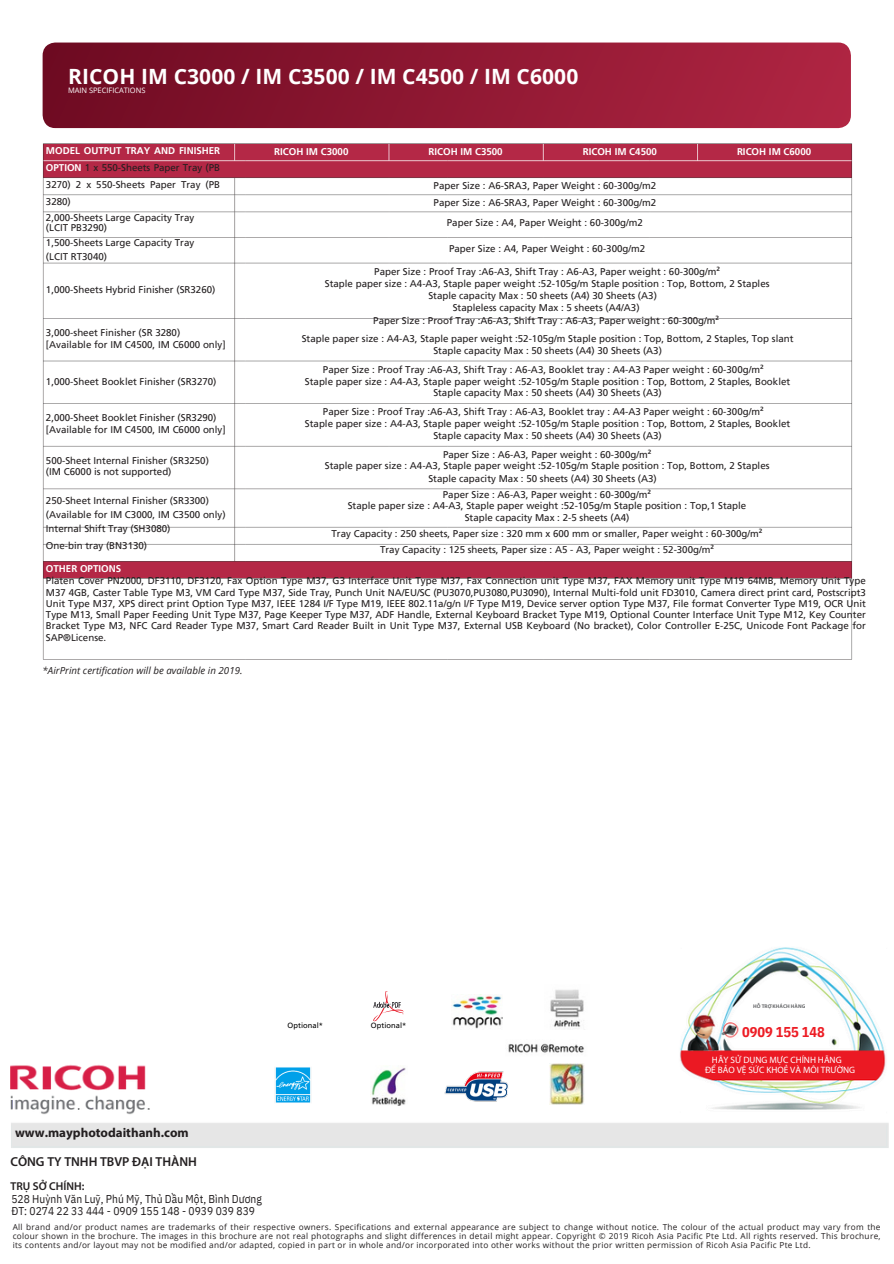
<style>
.page{position:relative;width:894px;height:1264px;background:#fff}
.page>*{position:absolute;margin:0;border:0;box-sizing:border-box;transform-origin:0 0}
.t1{font:700 21px "Open Sans";letter-spacing:.005em;color:#fff}
.t2{font:700 14.25px "IBM Plex Sans Cond";color:#ed1c24}
.t3{font:700 13.05px "Myriad Pro";color:#231f20}
.t4{font:600 13.05px "Myriad Pro";color:#231f20}
.t5{font:11.4px/12.6px "IBM Plex Sans Cond";color:#231f20}
.t6{font:600 11.4px "Myriad Pro";letter-spacing:-.01em;color:#231f20}
.t7{font:9.75px/11.2px "Frutiger LT Pro";color:#231f20}
.t8{font:700 9.75px "Frutiger LT Pro";color:#fff}
.t9{font:italic 9.75px "Open Sans";color:#231f20}
.t10{font:9.15px "Myriad Pro";color:#fff}
.t11{font:8.25px/9px "Open Sans";letter-spacing:.035em;color:#231f20;text-align:justify}
.t12{font:7.5px "Open Sans";letter-spacing:-.005em;color:#fff}
.t13{font:7.5px "Frutiger LT Pro";letter-spacing:.01em;color:#000}
.t14{font:700 5.25px "Myriad Pro";color:#6d6e70}
.s1{font-weight:700;color:#fff}
</style>
<div class="page">
<div style="left:43px;top:43px;width:807px;height:85px;background:linear-gradient(to right,#6e0a21,#b02543);border-radius:13px"></div>
<img style="left:42px;top:143px;width:811px;height:517px">
<img style="left:10px;top:947px;width:879px;height:201px">
<p class="t1" style="left:68px;top:61px;width:511px">RICOH IM C3000 / IM C3500 / IM C4500 / IM C6000</p>
<p class="t12" style="left:68px;top:85px;width:79px">MAIN SPECIFICATIONS</p>
<p class="t7" style="left:46px;top:143px;width:176px;line-height:16.8px;text-align:justify"><span class="s1">MODEL OUTPUT TRAY AND FINISHER OPTION</span> 1 x 550-Sheets Paper Tray (PB 3270) 2 x 550-Sheets Paper Tray (PB 3280)</p>
<p class="t7" style="left:46px;top:212px;width:150px">2,000-Sheets Large Capacity Tray</p>
<p class="t7" style="left:46px;top:222px;width:63px">(LCIT PB3290)</p>
<p class="t7" style="left:46px;top:236px;width:150px">1,500-Sheets Large Capacity Tray</p>
<p class="t7" style="left:46px;top:251px;width:63px">(LCIT RT3040)</p>
<p class="t7" style="left:46px;top:284px;width:171px">1,000-Sheets Hybrid Finisher (SR3260)</p>
<p class="t7" style="left:46px;top:327px;width:181px">3,000-sheet Finisher (SR 3280) [Available for IM C4500, IM C6000 only]</p>
<p class="t7" style="left:46px;top:376px;width:172px">1,000-Sheet Booklet Finisher (SR3270)</p>
<p class="t7" style="left:46px;top:412px;width:181px">2,000-Sheet Booklet Finisher (SR3290) [Available for IM C4500, IM C6000 only]</p>
<p class="t7" style="left:46px;top:455px;width:164px">500-Sheet Internal Finisher (SR3250) (IM C6000 is not supported)</p>
<h6 class="t7" style="left:46px;top:494px;width:164px">250-Sheet Internal Finisher (SR3300)</h6>
<h6 class="t7" style="left:46px;top:509px;width:181px">(Available for IM C3000, IM C3500 only)</h6>
<h6 class="t7" style="left:46px;top:522px;width:126px">Internal Shift Tray (SH3080)</h6>
<h6 class="t7" style="left:46px;top:539px;width:103px">One-bin tray (BN3130)</h6>
<p class="t8" style="left:274px;top:146px;width:76px">RICOH IM C3000</p>
<p class="t8" style="left:428px;top:146px;width:76px">RICOH IM C3500</p>
<p class="t8" style="left:582px;top:146px;width:76px">RICOH IM C4500</p>
<p class="t8" style="left:736px;top:146px;width:76px">RICOH IM C6000</p>
<p class="t7" style="left:433px;top:177px;width:224px;line-height:16.8px">Paper Size : A6-SRA3, Paper Weight : 60-300g/m2<br>Paper Size : A6-SRA3, Paper Weight : 60-300g/m2</p>
<p class="t7" style="left:447px;top:217px;width:197px">Paper Size : A4, Paper Weight : 60-300g/m2</p>
<p class="t7" style="left:449px;top:243px;width:197px">Paper Size : A4, Paper Weight : 60-300g/m2</p>
<p class="t7" style="left:374px;top:265px;width:347px">Paper Size : Proof Tray :A6-A3, Shift Tray : A6-A3, Paper weight : 60-300g/m²</p>
<p class="t7" style="left:325px;top:278px;width:446px">Staple paper size : A4-A3, Staple paper weight :52-105g/m Staple position : Top, Bottom, 2 Staples</p>
<p class="t7" style="left:428px;top:290px;width:230px">Staple capacity Max : 50 sheets (A4) 30 Sheets (A3)</p>
<p class="t7" style="left:452px;top:302px;width:188px">Stapleless capacity Max : 5 sheets (A4/A3)</p>
<p class="t7" style="left:373px;top:315px;width:347px">Paper Size : Proof Tray :A6-A3, Shift Tray : A6-A3, Paper weight : 60-300g/m²</p>
<p class="t7" style="left:302px;top:333px;width:493px">Staple paper size : A4-A3, Staple paper weight :52-105g/m Staple position : Top, Bottom, 2 Staples, Top slant</p>
<p class="t7" style="left:433px;top:344px;width:230px">Staple capacity Max : 50 sheets (A4) 30 Sheets (A3)</p>
<p class="t7" style="left:323px;top:363px;width:442px">Paper Size : Proof Tray :A6-A3, Shift Tray : A6-A3, Booklet tray : A4-A3 Paper weight : 60-300g/m²</p>
<p class="t7" style="left:305px;top:376px;width:486px">Staple paper size : A4-A3, Staple paper weight :52-105g/m Staple position : Top, Bottom, 2 Staples, Booklet</p>
<p class="t7" style="left:433px;top:387px;width:230px">Staple capacity Max : 50 sheets (A4) 30 Sheets (A3)</p>
<p class="t7" style="left:323px;top:406px;width:442px">Paper Size : Proof Tray :A6-A3, Shift Tray : A6-A3, Booklet tray : A4-A3 Paper weight : 60-300g/m²</p>
<p class="t7" style="left:305px;top:418px;width:486px">Staple paper size : A4-A3, Staple paper weight :52-105g/m Staple position : Top, Bottom, 2 Staples, Booklet</p>
<p class="t7" style="left:433px;top:429px;width:230px">Staple capacity Max : 50 sheets (A4) 30 Sheets (A3)</p>
<p class="t7" style="left:443px;top:448px;width:210px">Paper Size : A6-A3, Paper weight : 60-300g/m²</p>
<p class="t7" style="left:325px;top:460px;width:446px">Staple paper size : A4-A3, Staple paper weight :52-105g/m Staple position : Top, Bottom, 2 Staples</p>
<p class="t7" style="left:428px;top:472px;width:230px">Staple capacity Max : 50 sheets (A4) 30 Sheets (A3)</p>
<p class="t7" style="left:443px;top:488px;width:210px">Paper Size : A6-A3, Paper weight : 60-300g/m²</p>
<p class="t7" style="left:347px;top:500px;width:400px">Staple paper size : A4-A3, Staple paper weight :52-105g/m Staple position : Top,1 Staple</p>
<p class="t7" style="left:331px;top:510px;width:432px;line-height:15.8px;text-align:center">Staple capacity Max : 2-5 sheets (A4)<br>Tray Capacity : 250 sheets, Paper size : 320 mm x 600 mm or smaller, Paper weight : 60-300g/m²</p>
<p class="t7" style="left:380px;top:544px;width:335px">Tray Capacity : 125 sheets, Paper size : A5 - A3, Paper weight : 52-300g/m²</p>
<h1 class="t8" style="left:46px;top:562px;width:77px">OTHER OPTIONS</h1>
<p class="t7" style="left:46px;top:575px;width:821px;text-align:justify">Platen Cover PN2000, DF3110, DF3120, Fax Option Type M37, G3 Interface Unit Type M37, Fax Connection unit Type M37, FAX Memory unit Type M19 64MB, Memory Unit Type M37 4GB, Caster Table Type M3, VM Card Type M37, Side Tray, Punch Unit NA/EU/SC (PU3070,PU3080,PU3090), Internal Multi-fold unit FD3010, Camera direct print card, Postscript3<br>Unit Type M37, XPS direct print Option Type M37, IEEE 1284 I/F Type M19, IEEE 802.11a/g/n I/F Type M19, Device server option Type M37, File format Converter Type M19, OCR Unit Type M13, Small Paper Feeding Unit Type M37, Page Keeper Type M37, ADF Handle, External Keyboard Bracket Type M19, Optional Counter Interface Unit Type M12, Key Counter Bracket Type M3, NFC Card Reader Type M37, Smart Card Reader Built in Unit Type M37, External USB Keyboard (No bracket), Color Controller E-25C, Unicode Font Package for SAP®License.</p>
<p class="t9" style="left:43px;top:663px;width:201px">*AirPrint certification will be available in 2019.</p>
<p class="t13" style="left:287px;top:1021px;width:37px">Optional*</p>
<p class="t13" style="left:370px;top:1021px;width:37px">Optional*</p>
<p class="t3" style="left:15px;top:1127px;width:175px">www.mayphotodaithanh.com</p>
<p class="t4" style="left:10px;top:1156px;width:188px">CÔNG TY TNHH TBVP ĐẠI THÀNH</p>
<h3 class="t5" style="left:11px;top:1191px;width:252px">528 Huỳnh Văn Luỹ, Phú Mỹ, Thủ Dầu Một, Bình Dương<br>ĐT: 0274 22 33 444 - 0909 155 148 - 0939 039 839</h3>
<p class="t6" style="left:10px;top:1181px;width:76px">TRỤ SỞ CHÍNH:</p>
<h5 class="t14" style="left:753px;top:1004px;width:54px">HỖ TRỢ KHÁCH HÀNG</h5>
<p class="t2" style="left:741px;top:1022px;width:84px">0909 155 148</p>
<h2 class="t10" style="left:704px;top:1066px;width:151px">ĐỂ BẢO VỆ SỨC KHOẺ VÀ MÔI TRƯỜNG</h2>
<h4 class="t10" style="left:711px;top:1055px;width:131px">HÃY SỬ DỤNG MỰC CHÍNH HÃNG</h4>
<p class="t11" style="left:13px;top:1222px;width:869px">All brand and/or product names are trademarks of their respective owners. Specifications and external appearance are subject to change without notice. The colour of the actual product may vary from the colour shown in the brochure. The images in this brochure are not real photographs and slight differences in detail might appear. Copyright © 2019 Ricoh Asia Pacific Pte Ltd. All rights reserved. This brochure, its contents and/or layout may not be modified and/or adapted, copied in part or in whole and/or incorporated into other works without the prior written permission of Ricoh Asia Pacific Pte Ltd.</p>
</div>
